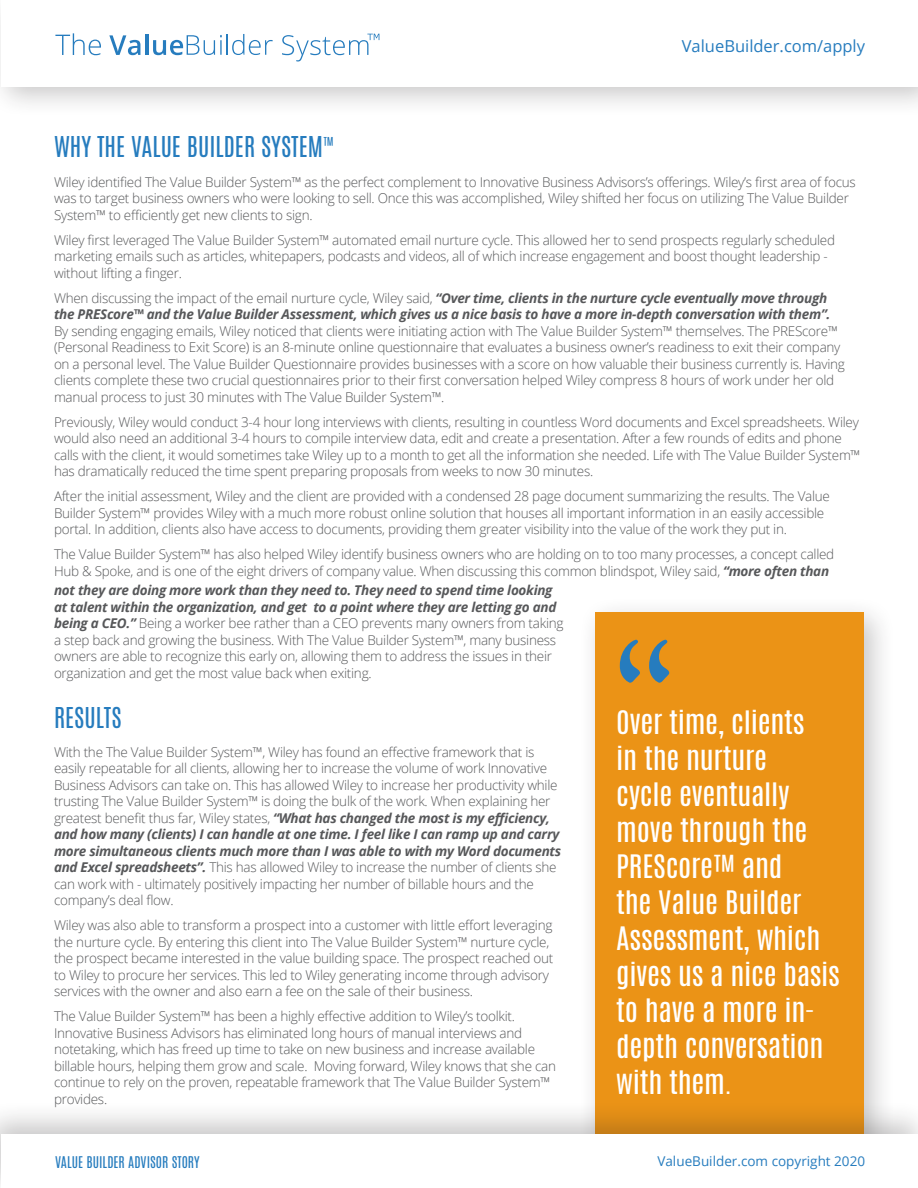
<style>
.page{position:relative;width:918px;height:1188px;background:#fff}
.page>*{position:absolute;margin:0;border:0;box-sizing:border-box;transform-origin:0 0}
.t1{font:27px/36px "Antonio";letter-spacing:-.01em;color:#fff;scale:1.1 1}
.t2{font:24px "Antonio";color:#267cbe}
.t3{font:16.5px "Open Sans";color:#267cbe}
.t4{font:300 13.5px/16.5px "Open Sans";letter-spacing:-.02em;color:#57585a}
.t5{font:13.5px "Open Sans";color:#267cbe}
.t6{font:13.5px "Antonio";color:#267cbe}
.s1{font-weight:700;font-style:italic}
</style>
<div class="page">
<div style="left:578px;top:596px;width:318px;height:592px;background:#231f20;opacity:.25"></div>
<div style="left:595px;top:612px;width:269px;height:545px;background:#eb9316"></div>
<div style="left:0;top:0;width:918px;height:118px;background:#231f20;opacity:.25"></div>
<div style="left:1px;top:0;width:917px;height:86px;background:#fff"></div>
<div style="left:0;top:1100px;width:918px;height:88px;background:#231f20;opacity:.25"></div>
<div style="left:1px;top:1134px;width:917px;height:54px;background:#fff"></div>
<svg style="left:55px;top:33px;width:46px;height:22px"></svg>
<svg style="left:109px;top:35px;width:31px;height:20px"></svg>
<hr style="left:145px;top:34px;width:3px;height:21px;background:#267cbe">
<svg style="left:153px;top:35px;width:69px;height:20px"></svg>
<hr style="left:226px;top:34px;width:2px;height:21px;background:#267cbe">
<svg style="left:232px;top:34px;width:41px;height:21px"></svg>
<svg style="left:282px;top:34px;width:97px;height:28px"></svg>
<svg style="left:620px;top:640px;width:49px;height:43px"></svg>
<p class="t3" style="left:682px;top:35px;width:185px">ValueBuilder.com/apply</p>
<p class="t2" style="left:54px;top:129px;width:281px">WHY THE VALUE BUILDER SYSTEM<sup>™</sup></p>
<p class="t4" style="left:54px;top:173px;width:803px">Wiley identified The Value Builder System™ as the perfect complement to Innovative Business Advisors’s offerings. Wiley’s first area of focus was to target business owners who were looking to sell. Once this was accomplished, Wiley shifted her focus on utilizing The Value Builder<br>System™ to efficiently get new clients to sign.</p>
<p class="t4" style="left:54px;top:231px;width:783px">Wiley first leveraged The Value Builder System™ automated email nurture cycle. This allowed her to send prospects regularly scheduled marketing emails such as articles, whitepapers, podcasts and videos, all of which increase engagement and boost thought leadership - without lifting a finger.</p>
<p class="t4" style="left:54px;top:289px;width:792px">When discussing the impact of the email nurture cycle, Wiley said, <span class="s1">“Over time, clients in the nurture cycle eventually move through the PREScore™ and the Value Builder Assessment, which gives us a nice basis to have a more in-depth conversation with them”.<br></span>By sending engaging emails, Wiley noticed that clients were initiating action with The Value Builder System™ themselves. The PREScore™ (Personal Readiness to Exit Score) is an 8-minute online questionnaire that evaluates a business owner’s readiness to exit their company on a personal level. The Value Builder Questionnaire provides businesses with a score on how valuable their business currently is. Having clients complete these two crucial questionnaires prior to their first conversation helped Wiley compress 8 hours of work under her old manual process to just 30 minutes with The Value Builder System™.</p>
<p class="t4" style="left:54px;top:413px;width:808px">Previously, Wiley would conduct 3-4 hour long interviews with clients, resulting in countless Word documents and Excel spreadsheets. Wiley would also need an additional 3-4 hours to compile interview data, edit and create a presentation. After a few rounds of edits and phone calls with the client, it would sometimes take Wiley up to a month to get all the information she needed. Life with The Value Builder System™ has dramatically reduced the time spent preparing proposals from weeks to now 30 minutes.</p>
<p class="t4" style="left:54px;top:488px;width:777px">After the initial assessment, Wiley and the client are provided with a condensed 28 page document summarizing the results. The Value<br>Builder System™ provides Wiley with a much more robust online solution that houses all important information in an easily accessible portal. In addition, clients also have access to documents, providing them greater visibility into the value of the work they put in.</p>
<p class="t4" style="left:54px;top:546px;width:782px">The Value Builder System™ has also helped Wiley identify business owners who are holding on to too many processes, a concept called<br>Hub &amp; Spoke, and is one of the eight drivers of company value. When discussing this common blindspot, Wiley said, <span class="s1">“more often than</span></p>
<p class="t4" style="left:54px;top:582px;width:511px"><span class="s1">not they are doing more work than they need to. They need to spend time looking at talent within the organization, and get to a point where they are letting go and being a CEO.”</span> Being a worker bee rather than a CEO prevents many owners from taking a step back and growing the business. With The Value Builder System™, many business owners are able to recognize this early on, allowing them to address the issues in their organization and get the most value back when exiting.</p>
<p class="t2" style="left:54px;top:700px;width:69px">RESULTS</p>
<p class="t4" style="left:54px;top:743px;width:509px">With the The Value Builder System™, Wiley has found an effective framework that is easily repeatable for all clients, allowing her to increase the volume of work Innovative Business Advisors can take on. This has allowed Wiley to increase her productivity while trusting The Value Builder System™ is doing the bulk of the work. When explaining her greatest benefit thus far, Wiley states, <span class="s1">“What has changed the most is my efficiency, and how many (clients) I can handle at one time. I feel like I can ramp up and carry more simultaneous clients much more than I was able to with my Word documents and Excel spreadsheets”.</span> This has allowed Wiley to increase the number of clients she can work with - ultimately positively impacting her number of billable hours and the company’s deal flow.</p>
<p class="t4" style="left:54px;top:917px;width:501px">Wiley was also able to transform a prospect into a customer with little effort leveraging the nurture cycle. By entering this client into The Value Builder System™ nurture cycle, the prospect became interested in the value building space. The prospect reached out to Wiley to procure her services. This led to Wiley generating income through advisory services with the owner and also earn a fee on the sale of their business.</p>
<p class="t4" style="left:54px;top:1008px;width:504px">The Value Builder System™ has been a highly effective addition to Wiley’s toolkit.<br>Innovative Business Advisors has eliminated long hours of manual interviews and notetaking, which has freed up time to take on new business and increase available billable hours, helping them grow and scale. Moving forward, Wiley knows that she can continue to rely on the proven, repeatable framework that The Value Builder System™ provides.</p>
<p class="t1" style="left:616px;top:704px;width:205px">Over time, clients<br>in the nurture<br>cycle eventually move through the<br>PREScore™ and<br>the Value Builder<br>Assessment, which gives us a nice basis to have a more in&shy;depth conversation with them.</p>
<p class="t6" style="left:55px;top:1153px;width:146px">VALUE BUILDER ADVISOR STORY</p>
<p class="t5" style="left:657px;top:1152px;width:209px">ValueBuilder.com copyright 2020</p>
</div>
